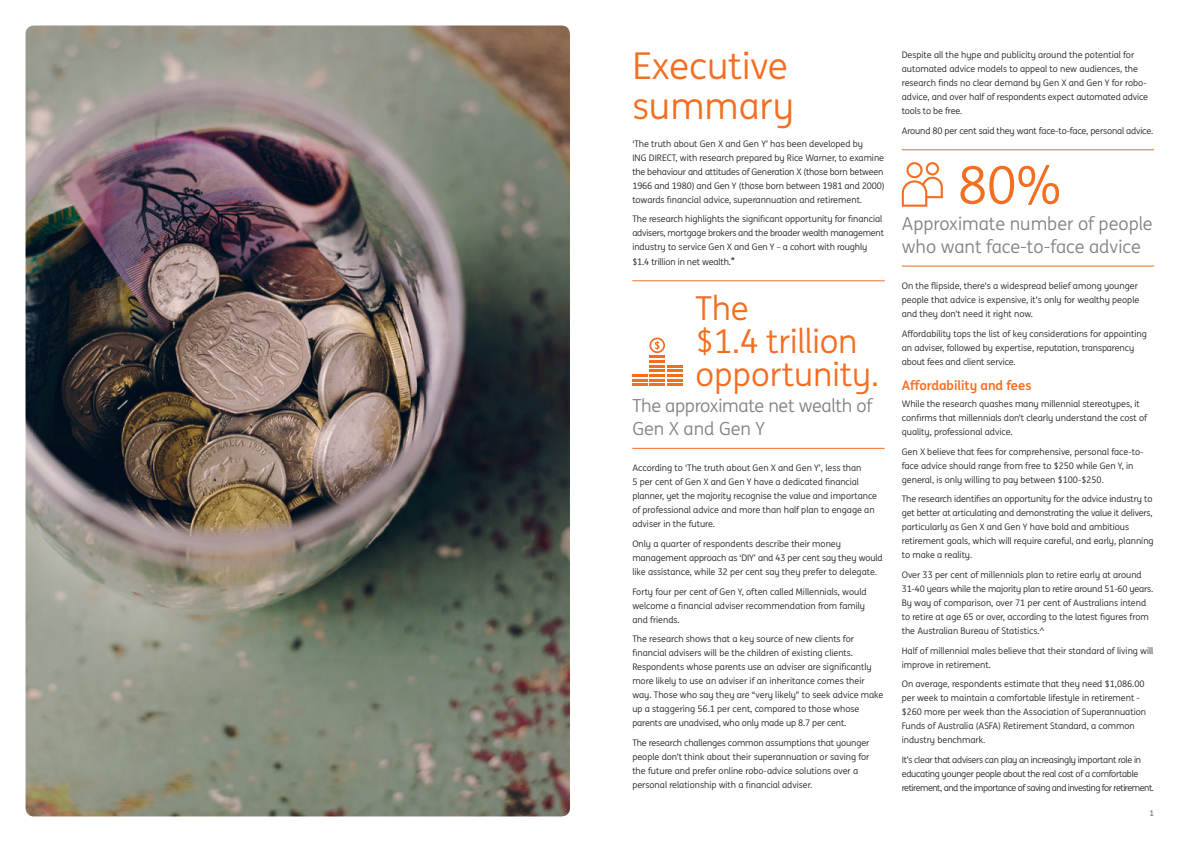
<style>
.page{position:relative;width:1191px;height:842px;background:#fff}
.page>*{position:absolute;margin:0;border:0;box-sizing:border-box;transform-origin:0 0}
.t1{font:52px "ING Me";color:#f36e21}
.t2{font:37px/40px "ING Me";color:#f36e21}
.t3{font:33px/33px "ING Me";color:#f36e21}
.t4{font:18px/23px "ING Me";color:#808285}
.t5{font:700 13px "ING Me";color:#f36e21}
.t6{font:9px/14px "ING Me";color:#231f20}
.t7{font:9px/14px "ING Me";letter-spacing:-.03em;color:#231f20}
.t8{font:700 8px "ING Me";color:#808285}
.s1{font-size:11px}
</style>
<div class="page">
<img style="left:26px;top:26px;width:544px;height:790px">
<hr style="left:632px;top:280px;width:252px;height:1px;background:#f36e21">
<hr style="left:632px;top:374px;width:15px;height:3px;background:#f36e21">
<hr style="left:667px;top:374px;width:15px;height:3px;background:#f36e21">
<hr style="left:649px;top:374px;width:16px;height:3px;background:#f36e21">
<svg style="left:632px;top:379px;width:50px;height:7px"></svg>
<svg style="left:649px;top:365px;width:33px;height:7px"></svg>
<hr style="left:649px;top:360px;width:16px;height:3px;background:#f36e21">
<svg style="left:649px;top:337px;width:16px;height:21px"></svg>
<hr style="left:632px;top:448px;width:252px;height:1px;background:#f36e21">
<hr style="left:901px;top:149px;width:253px;height:1px;background:#f36e21">
<svg style="left:901px;top:162px;width:41px;height:45px"></svg>
<hr style="left:901px;top:266px;width:253px;height:1px;background:#f36e21">
<h2 class="t2" style="left:632px;top:44px;width:163px">Executive summary</h2>
<p class="t6" style="left:632px;top:136px;width:254px">‘The truth about Gen X and Gen Y’ has been developed by<br>ING DIRECT, with research prepared by Rice Warner, to examine the behaviour and attitudes of Generation X (those born between 1966 and 1980) and Gen Y (those born between 1981 and 2000) towards financial advice, superannuation and retirement.</p>
<p class="t6" style="left:632px;top:212px;width:253px">The research highlights the significant opportunity for financial advisers, mortgage brokers and the broader wealth management industry to service Gen X and Gen Y – a cohort with roughly $1.4 trillion in net wealth.<span class="s1">*</span></p>
<h3 class="t3" style="left:695px;top:290px;width:185px">The<br>$1.4 trillion opportunity.</h3>
<h3 class="t4" style="left:632px;top:393px;width:241px">The approximate net wealth of<br>Gen X and Gen Y</h3>
<p class="t6" style="left:632px;top:461px;width:246px">According to ‘The truth about Gen X and Gen Y’, less than<br>5 per cent of Gen X and Gen Y have a dedicated financial planner, yet the majority recognise the value and importance of professional advice and more than half plan to engage an adviser in the future.</p>
<p class="t6" style="left:632px;top:536px;width:252px">Only a quarter of respondents describe their money management approach as ‘DIY’ and 43 per cent say they would like assistance, while 32 per cent say they prefer to delegate.</p>
<p class="t6" style="left:632px;top:584px;width:236px">Forty four per cent of Gen Y, often called Millennials, would welcome a financial adviser recommendation from family and friends.</p>
<p class="t6" style="left:632px;top:632px;width:253px">The research shows that a key source of new clients for financial advisers will be the children of existing clients.<br>Respondents whose parents use an adviser are significantly more likely to use an adviser if an inheritance comes their way. Those who say they are “very likely” to seek advice make up a staggering 56.1 per cent, compared to those whose parents are unadvised, who only made up 8.7 per cent.</p>
<p class="t6" style="left:632px;top:735px;width:239px">The research challenges common assumptions that younger people don’t think about their superannuation or saving for the future and prefer online robo-advice solutions over a personal relationship with a financial adviser.</p>
<p class="t6" style="left:901px;top:47px;width:248px">Despite all the hype and publicity around the potential for automated advice models to appeal to new audiences, the research finds no clear demand by Gen X and Gen Y for robo&shy;advice, and over half of respondents expect automated advice tools to be free.</p>
<p class="t6" style="left:901px;top:123px;width:253px">Around 80 per cent said they want face-to-face, personal advice.</p>
<h1 class="t1" style="left:957px;top:148px;width:105px">80%</h1>
<h3 class="t4" style="left:901px;top:211px;width:252px">Approximate number of people who want face-to-face advice</h3>
<p class="t6" style="left:901px;top:278px;width:239px">On the flipside, there’s a widespread belief among younger people that advice is expensive, it’s only for wealthy people and they don’t need it right now.</p>
<p class="t6" style="left:901px;top:326px;width:247px">Affordability tops the list of key considerations for appointing an adviser, followed by expertise, reputation, transparency about fees and client service.</p>
<h3 class="t5" style="left:901px;top:375px;width:131px">Affordability and fees</h3>
<p class="t6" style="left:901px;top:396px;width:247px">While the research quashes many millennial stereotypes, it confirms that millennials don’t clearly understand the cost of quality, professional advice.</p>
<p class="t6" style="left:901px;top:444px;width:243px">Gen X believe that fees for comprehensive, personal face-to&shy;face advice should range from free to $250 while Gen Y, in general, is only willing to pay between $100-$250.</p>
<p class="t6" style="left:901px;top:492px;width:253px">The research identifies an opportunity for the advice industry to get better at articulating and demonstrating the value it delivers, particularly as Gen X and Gen Y have bold and ambitious retirement goals, which will require careful, and early, planning to make a reality.</p>
<p class="t6" style="left:901px;top:567px;width:253px">Over 33 per cent of millennials plan to retire early at around 31-40 years while the majority plan to retire around 51-60 years.<br>By way of comparison, over 71 per cent of Australians intend to retire at age 65 or over, according to the latest figures from the Australian Bureau of Statistics.^</p>
<p class="t6" style="left:901px;top:643px;width:253px">Half of millennial males believe that their standard of living will improve in retirement.</p>
<p class="t6" style="left:901px;top:677px;width:246px">On average, respondents estimate that they need $1,086.00 per week to maintain a comfortable lifestyle in retirement - $260 more per week than the Association of Superannuation Funds of Australia (ASFA) Retirement Standard, a common industry benchmark.</p>
<p class="t7" style="left:901px;top:752px;width:254px">It’s clear that advisers can play an increasingly important role in educating younger people about the real cost of a comfortable retirement, and the importance of saving and investing for retirement.</p>
<p class="t8" style="left:1149px;top:807px;width:6px">1</p>
</div>
